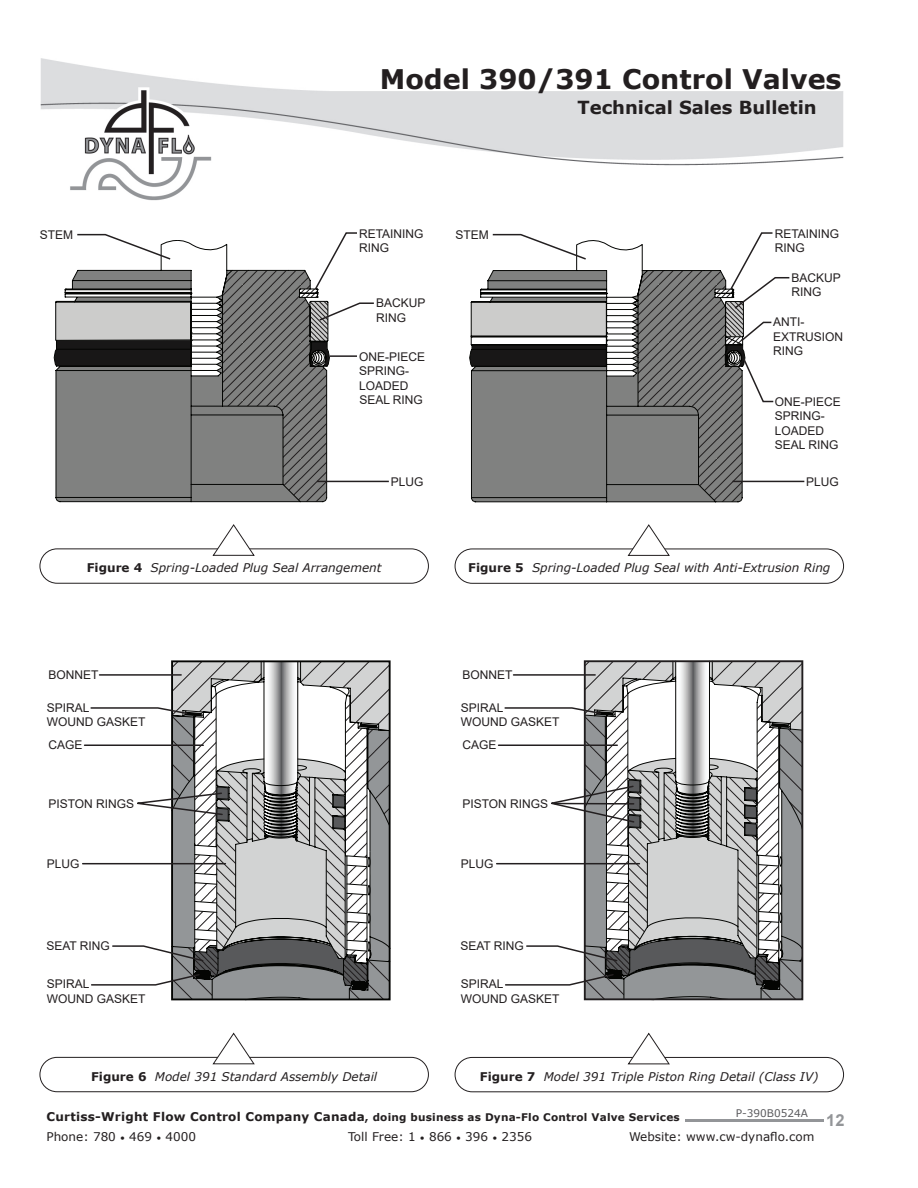
<style>
.page{position:relative;width:918px;height:1188px;background:#fff}
.page>*{position:absolute;margin:0;border:0;box-sizing:border-box;transform-origin:0 0}
.t1{font:700 27px "Verdana";color:#231f20}
.t2{font:700 18px "Verdana";color:#231f20}
.t3{font:700 16.5px "Arial";color:#939598}
.t4{font:12px/14.4px "Arial";color:#231f20}
.t5{font:italic 12px "Verdana";color:#231f20}
.t6{font:12px "Verdana";color:#231f20}
.t7{font:700 10.5px "Verdana";letter-spacing:.02em;color:#231f20}
.t8{font:10.5px "Verdana";color:#5a5a5d}
.s1{font-weight:700;font-style:normal}
.s2{font-size:12px}
.s3{font-size:9px}
</style>
<div class="page">
<img style="left:41px;top:58px;width:803px;height:143px">
<hr style="left:685px;top:1120px;width:139px;height:2px;background:#939598">
<div style="left:40px;top:549px;width:389px;height:34px;border:1px solid #231f20;border-radius:17px"></div>
<svg style="left:213px;top:524px;width:41px;height:32px"></svg>
<svg style="left:54px;top:240px;width:169px;height:262px;background:#8b8c8b"></svg>
<svg style="left:469px;top:240px;width:169px;height:262px"></svg>
<div style="left:455px;top:549px;width:389px;height:34px;border:1px solid #231f20;border-radius:17px"></div>
<svg style="left:628px;top:524px;width:42px;height:32px"></svg>
<div style="left:40px;top:1057px;width:389px;height:35px;border:1px solid #231f20;border-radius:17px"></div>
<svg style="left:213px;top:1033px;width:41px;height:31px"></svg>
<div style="left:455px;top:1057px;width:389px;height:35px;border:1px solid #231f20;border-radius:17px"></div>
<svg style="left:628px;top:1033px;width:42px;height:31px"></svg>
<svg style="left:76px;top:233px;width:96px;height:28px"></svg>
<svg style="left:223px;top:232px;width:152px;height:270px"></svg>
<hr style="left:330px;top:355px;width:27px;height:2px;background:#231f20">
<hr style="left:317px;top:481px;width:72px;height:1px;background:#231f20">
<svg style="left:491px;top:233px;width:97px;height:28px"></svg>
<hr style="left:733px;top:481px;width:71px;height:1px;background:#231f20">
<svg style="left:638px;top:232px;width:153px;height:270px"></svg>
<hr style="left:499px;top:744px;width:118px;height:2px;background:#231f20">
<hr style="left:497px;top:863px;width:142px;height:1px;background:#231f20">
<svg style="left:504px;top:661px;width:299px;height:339px"></svg>
<hr style="left:85px;top:744px;width:118px;height:2px;background:#231f20">
<hr style="left:83px;top:863px;width:142px;height:1px;background:#231f20">
<svg style="left:90px;top:661px;width:300px;height:339px"></svg>
<h1 class="t1" style="left:380px;top:60px;width:463px">Model 390/391 Control Valves</h1>
<h2 class="t2" style="left:578px;top:95px;width:241px">Technical Sales Bulletin</h2>
<p class="t4" style="left:40px;top:228px;width:35px">STEM</p>
<p class="t4" style="left:359px;top:226px;width:66px">RETAINING<br>RING</p>
<p class="t4" style="left:376px;top:296px;width:51px">BACKUP<br>RING</p>
<p class="t4" style="left:359px;top:349px;width:68px">ONE-PIECE<br>SPRING-<br>LOADED<br>SEAL RING</p>
<p class="t4" style="left:391px;top:475px;width:34px">PLUG</p>
<p class="t4" style="left:455px;top:228px;width:35px">STEM</p>
<p class="t4" style="left:775px;top:226px;width:66px">RETAINING<br>RING</p>
<p class="t4" style="left:792px;top:270px;width:51px">BACKUP<br>RING</p>
<p class="t4" style="left:773px;top:315px;width:72px">ANTI-<br>EXTRUSION<br>RING</p>
<p class="t4" style="left:775px;top:394px;width:68px">ONE-PIECE<br>SPRING-<br>LOADED<br>SEAL RING</p>
<p class="t4" style="left:806px;top:475px;width:34px">PLUG</p>
<p class="t5" style="left:87px;top:560px;width:296px"><span class="s1">Figure 4</span> Spring-Loaded Plug Seal Arrangement</p>
<p class="t5" style="left:468px;top:560px;width:364px"><span class="s1">Figure 5</span> Spring-Loaded Plug Seal with Anti-Extrusion Ring</p>
<p class="t4" style="left:49px;top:667px;width:52px">BONNET</p>
<p class="t4" style="left:463px;top:667px;width:52px">BONNET</p>
<p class="t4" style="left:47px;top:700px;width:100px">SPIRAL<br>WOUND GASKET</p>
<p class="t4" style="left:461px;top:700px;width:100px">SPIRAL<br>WOUND GASKET</p>
<p class="t4" style="left:49px;top:738px;width:36px">CAGE</p>
<p class="t4" style="left:463px;top:738px;width:36px">CAGE</p>
<p class="t4" style="left:49px;top:796px;width:87px">PISTON RINGS</p>
<p class="t4" style="left:463px;top:796px;width:87px">PISTON RINGS</p>
<p class="t4" style="left:47px;top:857px;width:34px">PLUG</p>
<p class="t4" style="left:461px;top:857px;width:34px">PLUG</p>
<p class="t4" style="left:46px;top:938px;width:65px">SEAT RING</p>
<p class="t4" style="left:47px;top:977px;width:100px">SPIRAL<br>WOUND GASKET</p>
<p class="t4" style="left:460px;top:938px;width:65px">SEAT RING</p>
<p class="t4" style="left:461px;top:977px;width:100px">SPIRAL<br>WOUND GASKET</p>
<p class="t5" style="left:91px;top:1068px;width:288px"><span class="s1">Figure 6</span> Model 391 Standard Assembly Detail</p>
<p class="t5" style="left:480px;top:1068px;width:340px"><span class="s1">Figure 7</span> Model 391 Triple Piston Ring Detail (Class IV)</p>
<p class="t8" style="left:736px;top:1106px;width:74px">P-390B0524A</p>
<p class="t7" style="left:46px;top:1110px;width:635px"><span class="s2">Curtiss-Wright Flow Control Company Canada</span>, doing business as Dyna-Flo Control Valve Services</p>
<p class="t6" style="left:46px;top:1129px;width:151px">Phone: 780 <span class="s3">•</span> 469 <span class="s3">•</span> 4000</p>
<p class="t6" style="left:348px;top:1129px;width:185px">Toll Free: 1 <span class="s3">•</span> 866 <span class="s3">•</span> 396 <span class="s3">•</span> 2356</p>
<p class="t6" style="left:629px;top:1129px;width:187px">Website: www.cw-dynaflo.com</p>
<h3 class="t3" style="left:826px;top:1108px;width:20px">12</h3>
</div>
